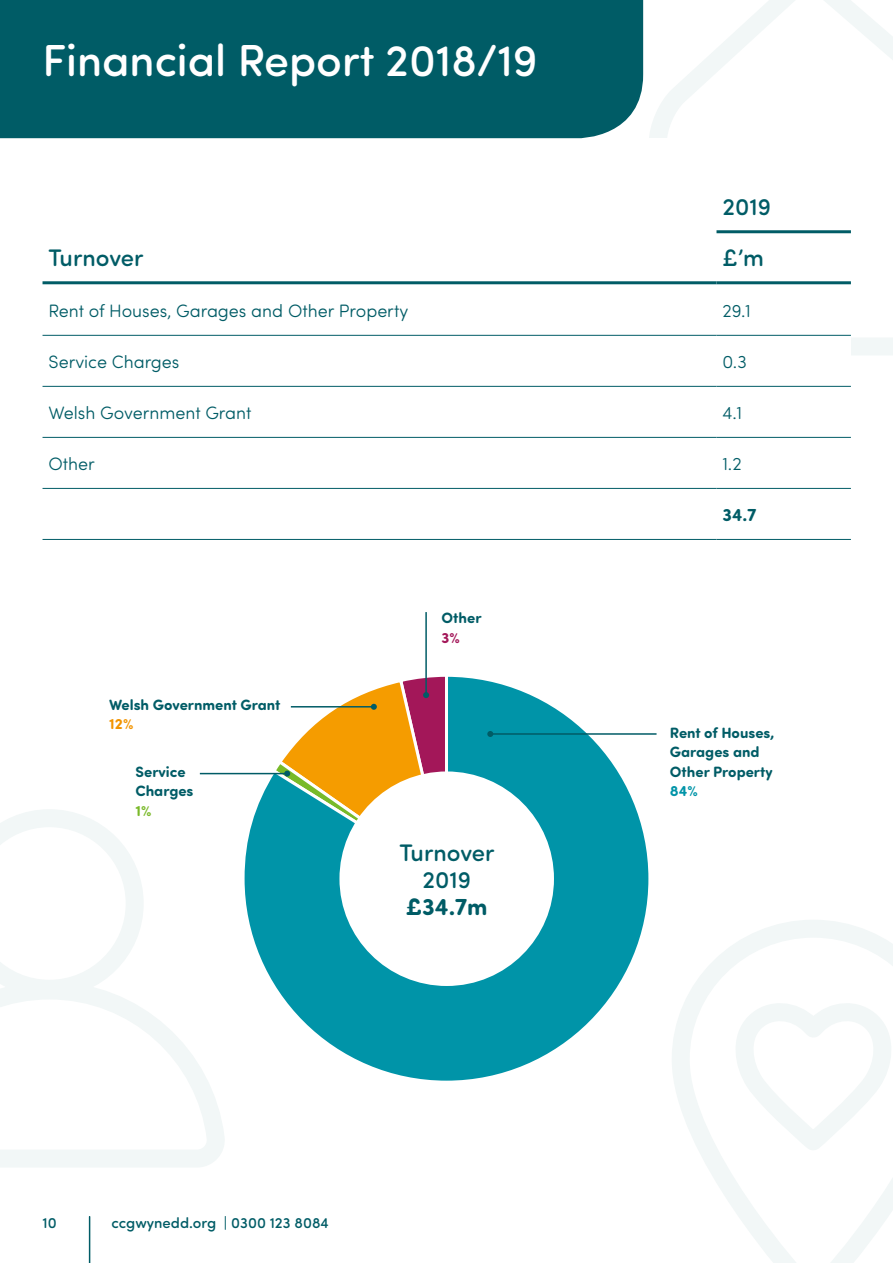
<style>
.page{position:relative;width:893px;height:1263px;background:#fff}
.page>*{position:absolute;margin:0;border:0;box-sizing:border-box;transform-origin:0 0}
.t1{font:500 45px "Sofia Pro Soft";color:#fff}
.t2{font:500 24px/27px "Sofia Pro Soft";color:#005c66;text-align:center}
.t3{font:700 24px "Sofia Pro Soft";color:#005c66}
.t4{font:300 18px "Sofia Pro Soft";color:#005c66}
.t5{font:700 18px "Sofia Pro Soft";color:#005c66}
.t6{font:700 15px/19.5px "Sofia Pro Soft";color:#005c66}
.t7{font:500 15px "Sofia Pro Soft";color:#005c66}
.t8{font:700 15px "Sofia Pro Soft";color:#0094a8}
.t9{font:700 15px "Sofia Pro Soft";color:#f29400}
.t10{font:700 15px "Sofia Pro Soft";color:#7ab929}
.t11{font:700 15px "Sofia Pro Soft";color:#a31759}
</style>
<div class="page">
<svg style="left:240px;top:676px;width:409px;height:405px"></svg>
<svg style="left:643px;top:0;width:250px;height:355px"></svg>
<svg style="left:672px;top:920px;width:221px;height:343px"></svg>
<svg style="left:0;top:809px;width:224px;height:358px"></svg>
<div style="left:43px;top:138px;width:808px;height:402px;background:#fff"></div>
<hr style="left:43px;top:335px;width:673px;height:1px;background:#005c66">
<hr style="left:716px;top:335px;width:135px;height:1px;background:#005c66">
<hr style="left:43px;top:386px;width:673px;height:1px;background:#005c66">
<hr style="left:716px;top:386px;width:135px;height:1px;background:#005c66">
<hr style="left:43px;top:437px;width:673px;height:1px;background:#005c66">
<hr style="left:716px;top:437px;width:135px;height:1px;background:#005c66">
<hr style="left:43px;top:488px;width:673px;height:1px;background:#005c66">
<hr style="left:716px;top:488px;width:135px;height:1px;background:#005c66">
<hr style="left:43px;top:539px;width:673px;height:1px;background:#005c66">
<hr style="left:716px;top:539px;width:135px;height:1px;background:#005c66">
<hr style="left:43px;top:281px;width:673px;height:3px;background:#005c66">
<hr style="left:716px;top:281px;width:135px;height:3px;background:#005c66">
<hr style="left:716px;top:230px;width:135px;height:3px;background:#005c66">
<div style="left:0;top:0;width:643px;height:138px;background:#005c66"></div>
<div style="left:339px;top:771px;width:215px;height:215px;background:#fff;border-radius:50%"></div>
<hr style="left:490px;top:733px;width:167px;height:2px;background:#005c66">
<svg style="left:487px;top:731px;width:6px;height:6px"></svg>
<hr style="left:200px;top:773px;width:87px;height:1px;background:#005c66">
<hr style="left:425px;top:612px;width:2px;height:83px;background:#005c66">
<svg style="left:270px;top:672px;width:181px;height:211px"></svg>
<hr style="left:89px;top:1217px;width:1px;height:46px;background:#005c66">
<h1 class="t1" style="left:43px;top:28px;width:497px">Financial Report 2018/19</h1>
<h2 class="t2" style="left:722px;top:192px;width:50px">2019</h2>
<h2 class="t2" style="left:49px;top:243px;width:97px">Turnover</h2>
<h2 class="t2" style="left:722px;top:243px;width:43px">£’m</h2>
<p class="t4" style="left:49px;top:298px;width:361px">Rent of Houses, Garages and Other Property</p>
<p class="t4" style="left:722px;top:298px;width:30px">29.1</p>
<p class="t4" style="left:49px;top:349px;width:132px">Service Charges</p>
<p class="t4" style="left:722px;top:349px;width:26px">0.3</p>
<p class="t4" style="left:49px;top:400px;width:204px">Welsh Government Grant</p>
<p class="t4" style="left:722px;top:400px;width:21px">4.1</p>
<p class="t4" style="left:49px;top:451px;width:48px">Other</p>
<p class="t4" style="left:722px;top:451px;width:21px">1.2</p>
<p class="t5" style="left:722px;top:501px;width:35px">34.7</p>
<p class="t6" style="left:109px;top:694px;width:173px">Welsh Government Grant</p>
<p class="t9" style="left:109px;top:713px;width:26px">12%</p>
<p class="t6" style="left:136px;top:761px;width:59px">Service<br>Charges</p>
<p class="t10" style="left:136px;top:799px;width:17px">1%</p>
<p class="t6" style="left:442px;top:607px;width:41px">Other</p>
<p class="t11" style="left:442px;top:627px;width:20px">3%</p>
<h2 class="t2" style="left:399px;top:837px;width:97px">Turnover<br>2019</h2>
<h2 class="t3" style="left:406px;top:889px;width:83px">£34.7m</h2>
<p class="t7" style="left:43px;top:1212px;width:16px">10</p>
<p class="t7" style="left:112px;top:1212px;width:219px">ccgwynedd.org | 0300 123 8084</p>
<p class="t6" style="left:670px;top:722px;width:106px">Rent of Houses,<br>Garages and<br>Other Property</p>
<p class="t8" style="left:670px;top:780px;width:29px">84%</p>
</div>
